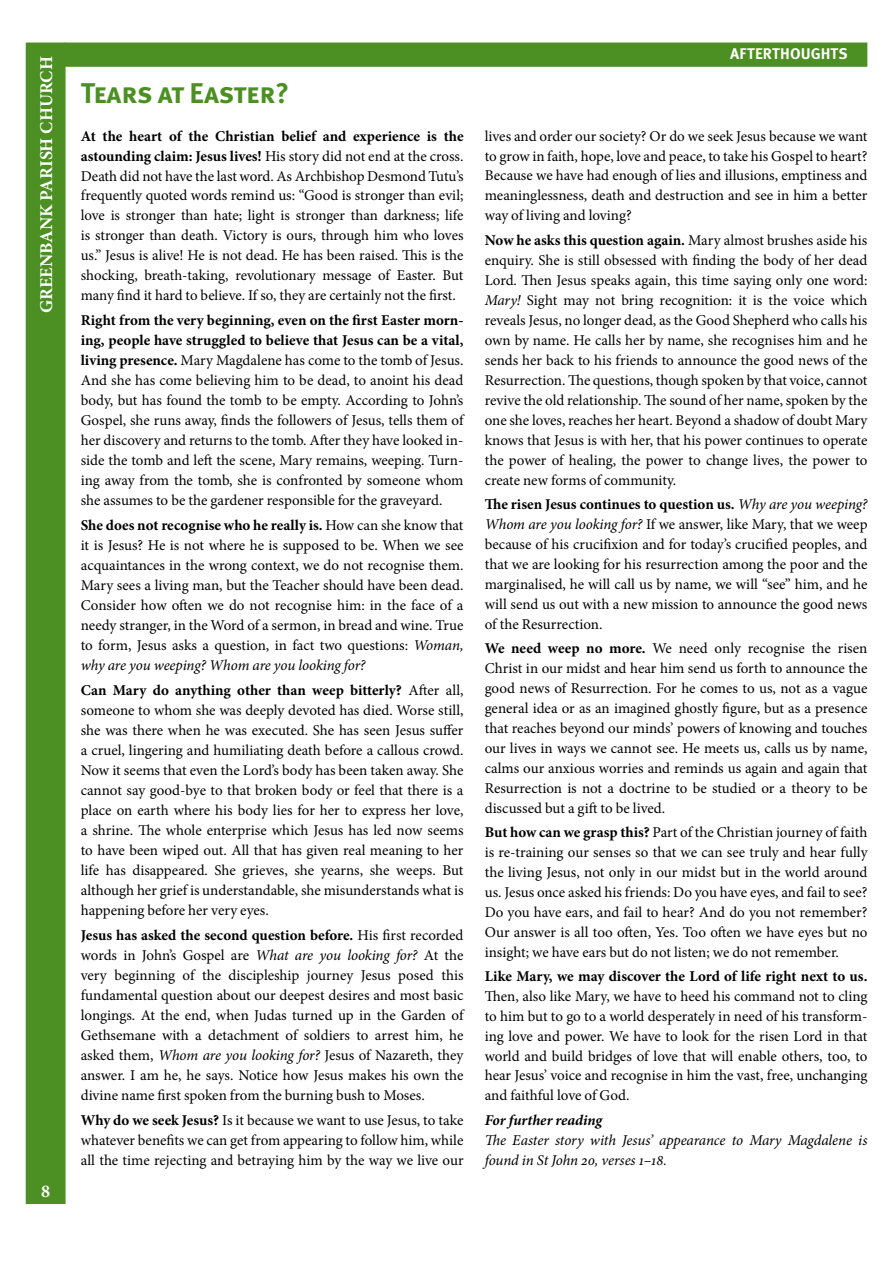
<style>
.page{position:relative;width:893px;height:1263px;background:#fff}
.page>*{position:absolute;margin:0;border:0;box-sizing:border-box;transform-origin:0 0}
.t1{font:700 28.5px "Meta Pro";letter-spacing:-.005em;color:#4c8f22}
.t2{font:700 18px "Minion Pro";color:#fff}
.t3{font:700 15.45px "Meta Pro";letter-spacing:.005em;color:#fff}
.t4{font:15px/20px "Minion Pro";letter-spacing:-.005em;color:#000;text-align:justify}
.t5{font:italic 15px/20px "Minion Pro";letter-spacing:-.01em;color:#000}
.t6{font:700 15px "Minion Pro";color:#000}
.t7{font:italic 700 15px "Minion Pro";letter-spacing:-.005em;color:#000}
.s1{font-weight:700}
.s2{font-style:italic}
</style>
<div class="page">
<div style="left:64px;top:43px;width:803px;height:24px;background:#4c8f22;border:2px solid #4c8f22"></div>
<div style="left:26px;top:43px;width:40px;height:1161px;background:#4c8f22;border:2px solid #4c8f22"></div>
<p class="t2" style="left:34px;top:313px;width:258px;rotate:-90deg">GREENBANK PARISH CHURCH</p>
<p class="t2" style="left:41px;top:1178px;width:10px">8</p>
<h1 class="t1" style="left:81px;top:75px;width:210px">Tears at Easter?</h1>
<p class="t4" style="left:81px;top:126px;width:384px"><span class="s1">At the heart of the Christian belief and experience is the astounding claim: Jesus lives!</span> His story did not end at the cross.<br>Death did not have the last word. As Archbishop Desmond Tutu’s frequently quoted words remind us: “Good is stronger than evil; love is stronger than hate; light is stronger than darkness; life is stronger than death. Victory is ours, through him who loves us.” Jesus is alive! He is not dead. He has been raised. This is the shocking, breath-taking, revolutionary message of Easter. But many find it hard to believe. If so, they are certainly not the first.</p>
<p class="t4" style="left:81px;top:311px;width:384px"><span class="s1">Right from the very beginning, even on the first Easter morn&shy;ing, people have struggled to believe that Jesus can be a vital, living presence.</span> Mary Magdalene has come to the tomb of Jesus.<br>And she has come believing him to be dead, to anoint his dead body, but has found the tomb to be empty. According to John’s Gospel, she runs away, finds the followers of Jesus, tells them of her discovery and returns to the tomb. After they have looked in&shy;side the tomb and left the scene, Mary remains, weeping. Turn&shy;ing away from the tomb, she is confronted by someone whom she assumes to be the gardener responsible for the graveyard.</p>
<p class="t4" style="left:81px;top:516px;width:384px"><span class="s1">She does not recognise who he really is.</span> How can she know that it is Jesus? He is not where he is supposed to be. When we see acquaintances in the wrong context, we do not recognise them.<br>Mary sees a living man, but the Teacher should have been dead.<br>Consider how often we do not recognise him: in the face of a needy stranger, in the Word of a sermon, in bread and wine. True to form, Jesus asks a question, in fact two questions: <span class="s2">Woman, why are you weeping? Whom are you looking for?</span></p>
<p class="t4" style="left:81px;top:680px;width:384px"><span class="s1">Can Mary do anything other than weep bitterly?</span> After all, someone to whom she was deeply devoted has died. Worse still, she was there when he was executed. She has seen Jesus suffer a cruel, lingering and humiliating death before a callous crowd.<br>Now it seems that even the Lord’s body has been taken away. She cannot say good-bye to that broken body or feel that there is a place on earth where his body lies for her to express her love, a shrine. The whole enterprise which Jesus has led now seems to have been wiped out. All that has given real meaning to her life has disappeared. She grieves, she yearns, she weeps. But although her grief is understandable, she misunderstands what is happening before her very eyes.</p>
<p class="t4" style="left:81px;top:925px;width:384px"><span class="s1">Jesus has asked the second question before.</span> His first recorded words in John’s Gospel are <span class="s2">What are you looking for?</span> At the very beginning of the discipleship journey Jesus posed this fundamental question about our deepest desires and most basic longings. At the end, when Judas turned up in the Garden of Gethsemane with a detachment of soldiers to arrest him, he asked them, <span class="s2">Whom are you looking for?</span> Jesus of Nazareth, they answer. I am he, he says. Notice how Jesus makes his own the divine name first spoken from the burning bush to Moses.</p>
<p class="t4" style="left:81px;top:1110px;width:384px"><span class="s1">Why do we seek Jesus?</span> Is it because we want to use Jesus, to take whatever benefits we can get from appearing to follow him, while all the time rejecting and betraying him by the way we live our</p>
<p class="t3" style="left:730px;top:44px;width:119px">AFTERTHOUGHTS</p>
<p class="t4" style="left:485px;top:126px;width:384px">lives and order our society? Or do we seek Jesus because we want to grow in faith, hope, love and peace, to take his Gospel to heart?<br>Because we have had enough of lies and illusions, emptiness and meaninglessness, death and destruction and see in him a better way of living and loving?</p>
<p class="t4" style="left:485px;top:231px;width:384px"><span class="s1">Now he asks this question again.</span> Mary almost brushes aside his enquiry. She is still obsessed with finding the body of her dead Lord. Then Jesus speaks again, this time saying only one word:<br><span class="s2">Mary!</span> Sight may not bring recognition: it is the voice which reveals Jesus, no longer dead, as the Good Shepherd who calls his own by name. He calls her by name, she recognises him and he sends her back to his friends to announce the good news of the Resurrection. The questions, though spoken by that voice, cannot revive the old relationship. The sound of her name, spoken by the one she loves, reaches her heart. Beyond a shadow of doubt Mary knows that Jesus is with her, that his power continues to operate the power of healing, the power to change lives, the power to create new forms of community.</p>
<p class="t4" style="left:485px;top:494px;width:384px"><span class="s1">The risen Jesus continues to question us.</span> <span class="s2">Why are you weeping?<br>Whom are you looking for?</span> If we answer, like Mary, that we weep because of his crucifixion and for today’s crucified peoples, and that we are looking for his resurrection among the poor and the marginalised, he will call us by name, we will “see” him, and he will send us out with a new mission to announce the good news of the Resurrection.</p>
<p class="t4" style="left:485px;top:638px;width:384px"><span class="s1">We need weep no more.</span> We need only recognise the risen Christ in our midst and hear him send us forth to announce the good news of Resurrection. For he comes to us, not as a vague general idea or as an imagined ghostly figure, but as a presence that reaches beyond our minds’ powers of knowing and touches our lives in ways we cannot see. He meets us, calls us by name, calms our anxious worries and reminds us again and again that Resurrection is not a doctrine to be studied or a theory to be discussed but a gift to be lived.</p>
<p class="t4" style="left:485px;top:822px;width:384px"><span class="s1">But how can we grasp this?</span> Part of the Christian journey of faith is re-training our senses so that we can see truly and hear fully the living Jesus, not only in our midst but in the world around us. Jesus once asked his friends: Do you have eyes, and fail to see?<br>Do you have ears, and fail to hear? And do you not remember?<br>Our answer is all too often, Yes. Too often we have eyes but no insight; we have ears but do not listen; we do not remember.</p>
<p class="t6" style="left:485px;top:965px;width:384px">Like Mary, we may discover the Lord of life right next to us.</p>
<p class="t4" style="left:485px;top:986px;width:384px">Then, also like Mary, we have to heed his command not to cling to him but to go to a world desperately in need of his transform&shy;ing love and power. We have to look for the risen Lord in that world and build bridges of love that will enable others, too, to hear Jesus’ voice and recognise in him the vast, free, unchanging and faithful love of God.</p>
<p class="t7" style="left:485px;top:1109px;width:119px">For further reading</p>
<p class="t5" style="left:485px;top:1130px;width:384px">The Easter story with Jesus’ appearance to Mary Magdalene is found in St John 20, verses 1–18.</p>
</div>
